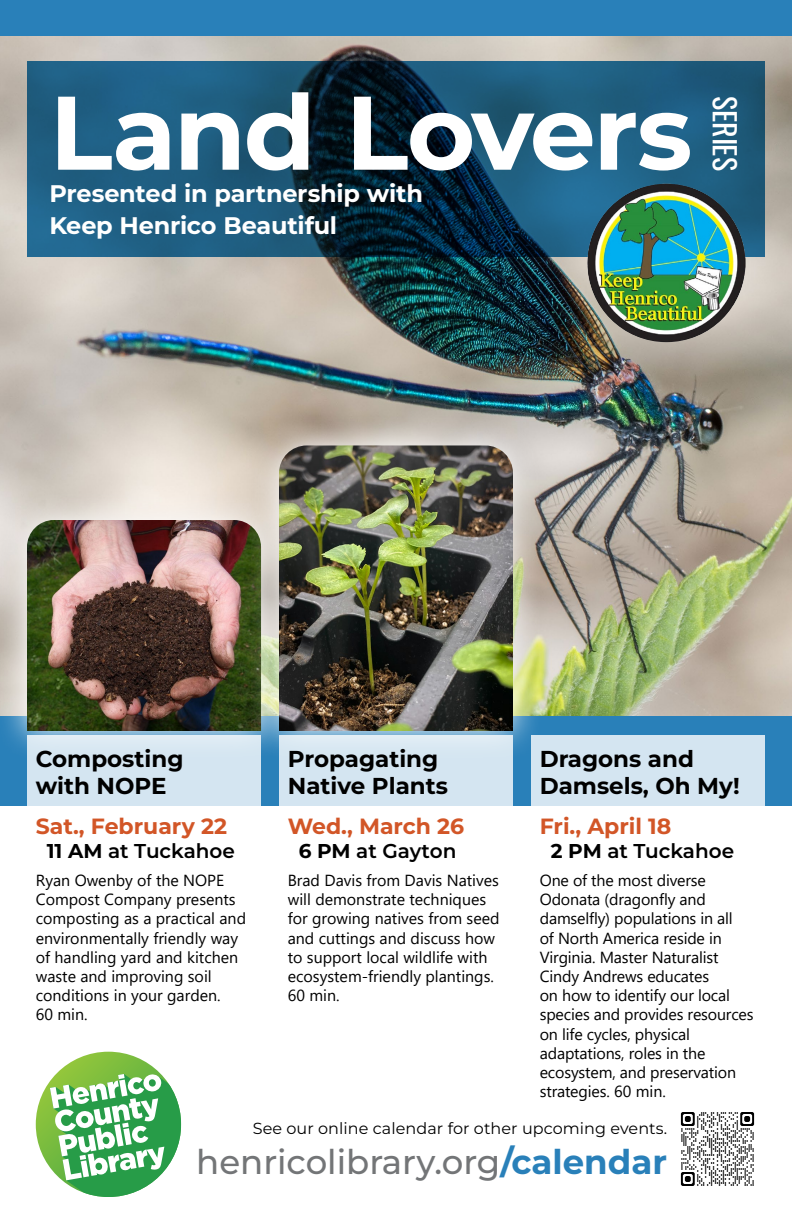
<style>
.page{position:relative;width:792px;height:1224px;background:#fff}
.page>*{position:absolute;margin:0;border:0;box-sizing:border-box;transform-origin:0 0}
.t1{font:700 104.4px "Montserrat";letter-spacing:-.025em;color:#fff}
.URL{font:500 34px "Montserrat";color:#737577}
.t2{font:29.9px "Oswald";letter-spacing:-.005em;color:#fff}
.t3{font:700 24px/31.9px "Montserrat";letter-spacing:-.01em;color:#fff}
.t4{font:700 23px/27.6px "Montserrat";color:#000}
.t5{font:700 22px "Montserrat";color:#d25627}
.t6{font:600 20px "Montserrat";color:#000}
.t7{font:16px/19.2px "Segoe UI";color:#000}
.URL-2{font:16px "Montserrat";letter-spacing:.005em;color:#000}
.s1{font-weight:700}
.s2{font-weight:700;color:#2980b9}
</style>
<div class="page">
<img style="left:0;top:36px;width:792px;height:681px">
<div style="left:0;top:0;width:792px;height:36px;background:#2980b9"></div>
<div style="left:0;top:717px;width:792px;height:88px;background:#2980b9"></div>
<svg style="left:36px;top:1052px;width:145px;height:145px;background:#82bf3e"></svg>
<svg style="left:50px;top:1074px;width:131px;height:123px"></svg>
<svg style="left:0;top:491px;width:249px;height:257px;background:#d1d3d2"></svg>
<img style="left:27px;top:520px;width:222px;height:211px">
<svg style="left:249px;top:415px;width:294px;height:334px;background:#b6b9a9"></svg>
<img style="left:279px;top:445px;width:234px;height:286px">
<svg style="left:27px;top:736px;width:234px;height:70px;background:#d5e6f1"></svg>
<svg style="left:279px;top:736px;width:234px;height:70px;background:#d5e6f1"></svg>
<div style="left:531px;top:736px;width:234px;height:70px;background:#d4e5f1"></div>
<svg style="left:27px;top:61px;width:738px;height:195px;background:#174d6b"></svg>
<div style="left:713px;top:96px;width:35px;height:75px;background:#1e5a7b"></div>
<img style="left:587px;top:184px;width:159px;height:158px;border-radius:79px">
<img style="left:680px;top:1112px;width:75px;height:74px">
<p class="t1" style="left:50px;top:63px;width:644px">Land Lovers</p>
<p class="t3" style="left:50px;top:177px;width:375px">Presented in partnership with<br>Keep Henrico Beautiful</p>
<p class="t2" style="left:752px;top:96px;width:76px;rotate:90deg">SERIES</p>
<p class="t4" style="left:36px;top:744px;width:149px">Composting with NOPE</p>
<p class="t5" style="left:36px;top:811px;width:193px">Sat., February 22</p>
<p class="t6" style="left:47px;top:838px;width:190px"><span class="s1">11 AM</span> at Tuckahoe</p>
<p class="t7" style="left:36px;top:869px;width:212px">Ryan Owenby of the NOPE<br>Compost Company presents composting as a practical and environmentally friendly way of handling yard and kitchen waste and improving soil conditions in your garden.<br>60 min.</p>
<p class="t4" style="left:288px;top:744px;width:162px">Propagating<br>Native Plants</p>
<p class="t5" style="left:288px;top:811px;width:178px">Wed., March 26</p>
<p class="t6" style="left:299px;top:838px;width:159px"><span class="s1">6 PM</span> at Gayton</p>
<p class="t7" style="left:288px;top:869px;width:213px">Brad Davis from Davis Natives will demonstrate techniques for growing natives from seed and cuttings and discuss how to support local wildlife with ecosystem-friendly plantings.<br>60 min.</p>
<p class="t4" style="left:540px;top:744px;width:201px">Dragons and<br>Damsels, Oh My!</p>
<p class="t5" style="left:540px;top:811px;width:133px">Fri., April 18</p>
<p class="t6" style="left:551px;top:838px;width:185px"><span class="s1">2 PM</span> at Tuckahoe</p>
<p class="t7" style="left:540px;top:869px;width:215px">One of the most diverse<br>Odonata (dragonfly and damselfly) populations in all<br>of North America reside in<br>Virginia. Master Naturalist<br>Cindy Andrews educates<br>on how to identify our local species and provides resources on life cycles, physical adaptations, roles in the ecosystem, and preservation strategies. 60 min.</p>
<p class="URL-2" style="left:253px;top:1117px;width:416px">See our online calendar for other upcoming events.</p>
<p class="URL" style="left:196px;top:1140px;width:472px">henricolibrary.org<span class="s2">/calendar</span></p>
</div>
